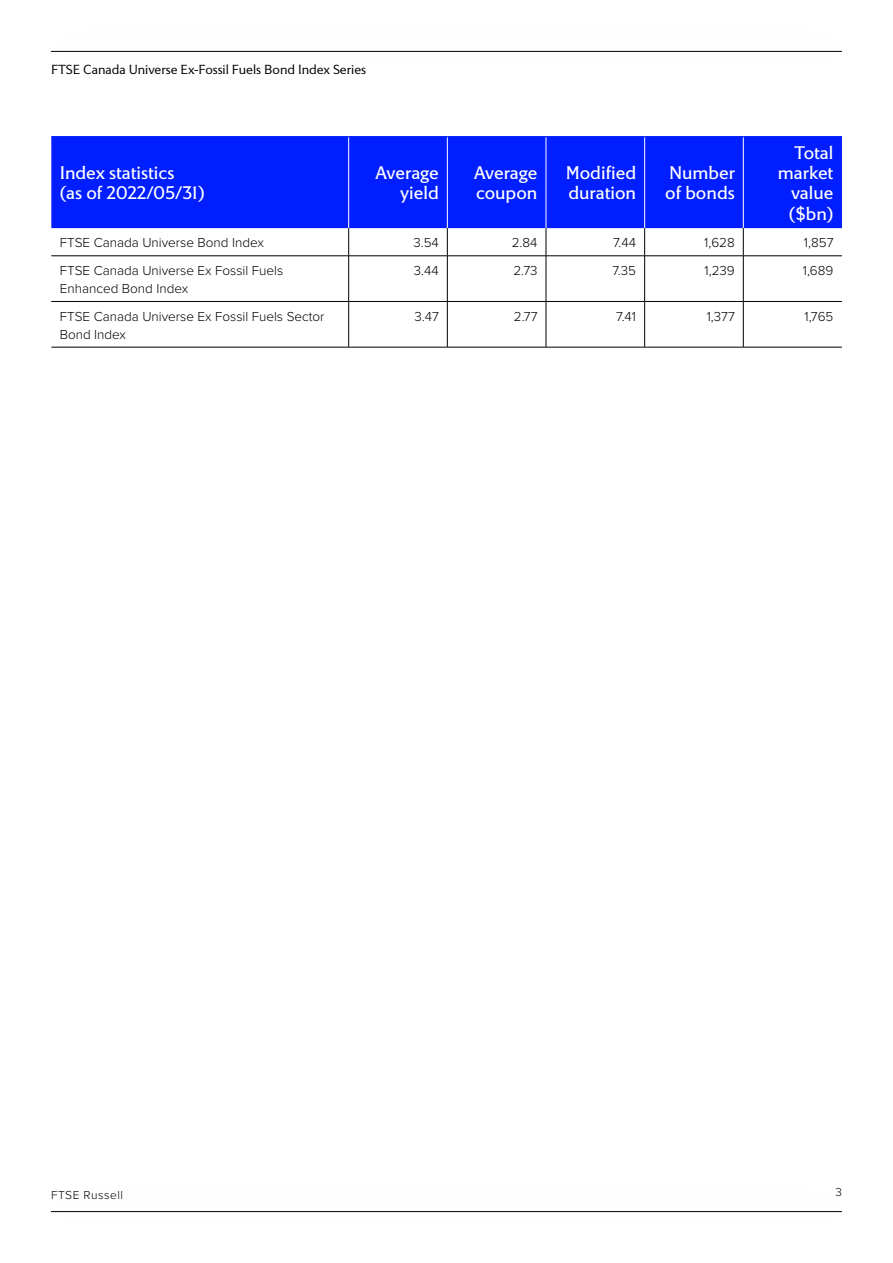
<style>
.page{position:relative;width:893px;height:1263px;background:#fff}
.page>*{position:absolute;margin:0;border:0;box-sizing:border-box;transform-origin:0 0}
.t1{font:18.75px/20.2px "LSEG Motto";color:#fff}
.t2{font:300 13.5px/18px "Proxima Nova";color:#000}
.t3{font:300 13.5px "LSEG Motto";color:#000}
.t4{font:300 12px "Proxima Nova";letter-spacing:.04em;color:#000}
</style>
<div class="page">
<hr style="left:51px;top:1211px;width:791px;height:1px;background:#000">
<hr style="left:51px;top:51px;width:791px;height:1px;background:#000">
<div style="left:51px;top:137px;width:791px;height:91px;background:#001eff"></div>
<hr style="left:51px;top:136px;width:298px;height:1px;background:#001eff">
<hr style="left:349px;top:136px;width:98px;height:1px;background:#001eff">
<hr style="left:447px;top:136px;width:99px;height:1px;background:#001eff">
<hr style="left:546px;top:136px;width:99px;height:1px;background:#001eff">
<hr style="left:645px;top:136px;width:98px;height:1px;background:#001eff">
<hr style="left:743px;top:136px;width:99px;height:1px;background:#001eff">
<hr style="left:348px;top:137px;width:1px;height:91px;background:#fff">
<hr style="left:447px;top:137px;width:1px;height:91px;background:#fff">
<hr style="left:546px;top:137px;width:1px;height:91px;background:#fff">
<hr style="left:644px;top:137px;width:1px;height:91px;background:#fff">
<hr style="left:743px;top:137px;width:1px;height:91px;background:#fff">
<svg style="left:348px;top:228px;width:1px;height:28px"></svg>
<svg style="left:447px;top:228px;width:1px;height:28px"></svg>
<svg style="left:546px;top:228px;width:1px;height:28px"></svg>
<svg style="left:644px;top:228px;width:1px;height:28px"></svg>
<svg style="left:743px;top:228px;width:1px;height:28px"></svg>
<hr style="left:51px;top:256px;width:298px;height:1px;background:#000">
<hr style="left:349px;top:256px;width:98px;height:1px;background:#000">
<hr style="left:348px;top:256px;width:1px;height:45px;background:#000">
<hr style="left:447px;top:256px;width:99px;height:1px;background:#000">
<hr style="left:447px;top:256px;width:1px;height:45px;background:#000">
<hr style="left:546px;top:256px;width:99px;height:1px;background:#000">
<hr style="left:546px;top:256px;width:1px;height:45px;background:#000">
<hr style="left:645px;top:256px;width:98px;height:1px;background:#000">
<hr style="left:644px;top:256px;width:1px;height:45px;background:#000">
<hr style="left:743px;top:256px;width:99px;height:1px;background:#000">
<hr style="left:743px;top:256px;width:1px;height:45px;background:#000">
<hr style="left:51px;top:301px;width:298px;height:1px;background:#000">
<hr style="left:349px;top:301px;width:98px;height:1px;background:#000">
<hr style="left:348px;top:302px;width:1px;height:45px;background:#000">
<hr style="left:447px;top:301px;width:99px;height:1px;background:#000">
<hr style="left:447px;top:302px;width:1px;height:45px;background:#000">
<hr style="left:546px;top:301px;width:99px;height:1px;background:#000">
<hr style="left:546px;top:302px;width:1px;height:45px;background:#000">
<hr style="left:645px;top:301px;width:98px;height:1px;background:#000">
<hr style="left:644px;top:302px;width:1px;height:45px;background:#000">
<hr style="left:743px;top:301px;width:99px;height:1px;background:#000">
<hr style="left:743px;top:302px;width:1px;height:45px;background:#000">
<hr style="left:51px;top:347px;width:298px;height:1px;background:#000">
<hr style="left:349px;top:347px;width:98px;height:1px;background:#000">
<hr style="left:447px;top:347px;width:99px;height:1px;background:#000">
<hr style="left:546px;top:347px;width:99px;height:1px;background:#000">
<hr style="left:645px;top:347px;width:98px;height:1px;background:#000">
<hr style="left:743px;top:347px;width:99px;height:1px;background:#000">
<p class="t3" style="left:51px;top:62px;width:317px">FTSE Canada Universe Ex-Fossil Fuels Bond Index Series</p>
<h1 class="t1" style="left:60px;top:163px;width:146px">Index statistics<br>(as of 2022/05/31)</h1>
<h1 class="t1" style="left:375px;top:163px;width:65px;text-align:right">Average yield</h1>
<h1 class="t1" style="left:474px;top:163px;width:65px">Average coupon</h1>
<h1 class="t1" style="left:566px;top:163px;width:72px">Modified duration</h1>
<h1 class="t1" style="left:665px;top:163px;width:71px">Number of bonds</h1>
<h1 class="t1" style="left:778px;top:142px;width:57px;text-align:right">Total market value ($bn)</h1>
<p class="t2" style="left:60px;top:233px;width:206px">FTSE Canada Universe Bond Index</p>
<p class="t2" style="left:413px;top:233px;width:27px">3.54</p>
<p class="t2" style="left:512px;top:233px;width:27px">2.84</p>
<p class="t2" style="left:613px;top:233px;width:25px">7.44</p>
<p class="t2" style="left:704px;top:233px;width:32px">1,628</p>
<p class="t2" style="left:804px;top:233px;width:31px">1,857</p>
<p class="t2" style="left:60px;top:261px;width:225px">FTSE Canada Universe Ex Fossil Fuels<br>Enhanced Bond Index</p>
<p class="t2" style="left:414px;top:261px;width:26px">3.44</p>
<p class="t2" style="left:513px;top:261px;width:26px">2.73</p>
<p class="t2" style="left:612px;top:261px;width:25px">7.35</p>
<p class="t2" style="left:705px;top:261px;width:32px">1,239</p>
<p class="t2" style="left:803px;top:261px;width:32px">1,689</p>
<p class="t2" style="left:60px;top:306px;width:266px">FTSE Canada Universe Ex Fossil Fuels Sector<br>Bond Index</p>
<p class="t2" style="left:414px;top:306px;width:26px">3.47</p>
<p class="t2" style="left:514px;top:306px;width:25px">2.77</p>
<p class="t2" style="left:616px;top:306px;width:21px">7.41</p>
<p class="t2" style="left:707px;top:306px;width:30px">1,377</p>
<p class="t2" style="left:805px;top:306px;width:30px">1,765</p>
<p class="t4" style="left:51px;top:1186px;width:73px">FTSE Russell</p>
<p class="t4" style="left:835px;top:1182px;width:8px">3</p>
</div>
